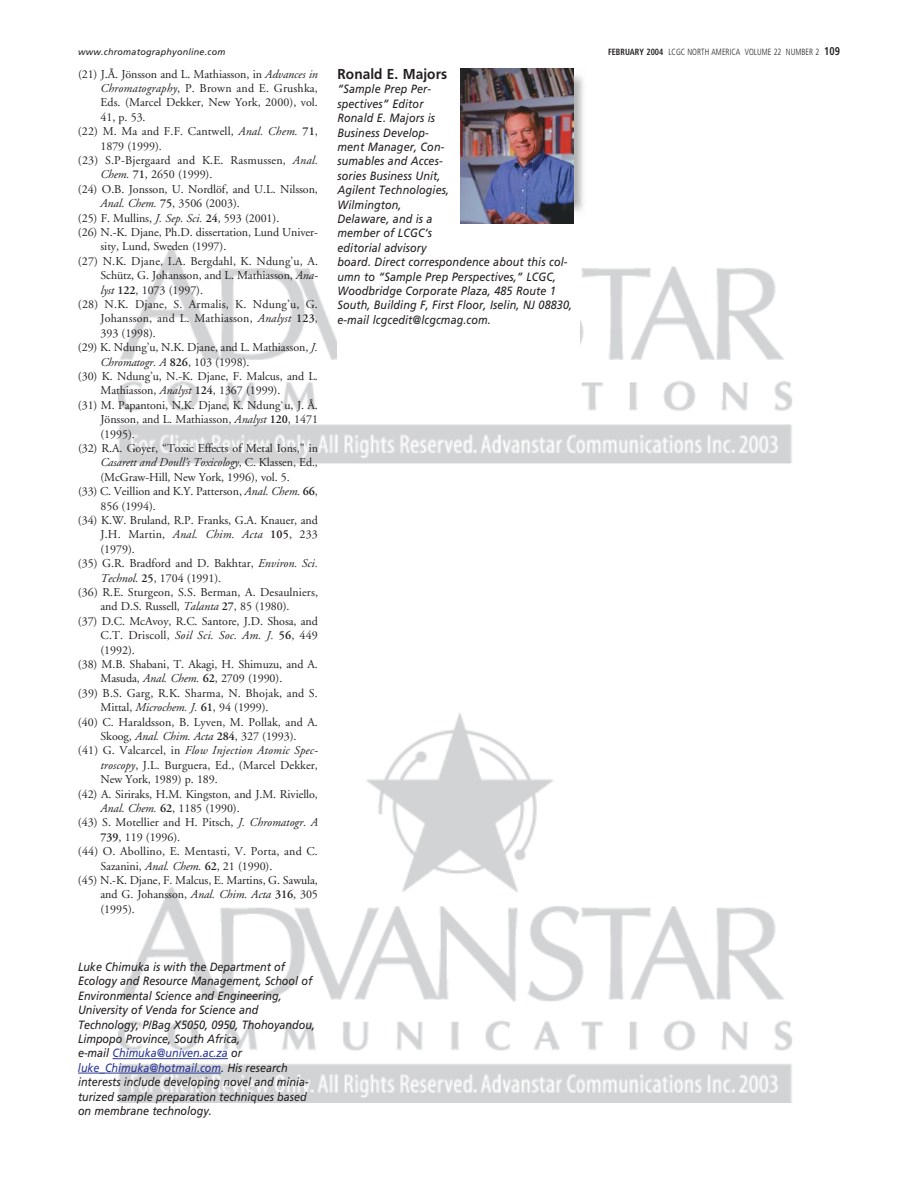
<style>
.page{position:relative;width:918px;height:1188px;background:#fff}
.page>*{position:absolute;margin:0;border:0;box-sizing:border-box;transform-origin:0 0}
.t1{font:700 14.4px "Frutiger";letter-spacing:.005em;color:#231f20;scale:.95 1}
.t2{font:12px "Adobe Garamond";letter-spacing:-.005em;color:#231f20}
.t3{font:italic 12px/14.4px "Frutiger";color:#231f20;scale:.9 1}
.t4{font:12px "Adobe Garamond";letter-spacing:.015em;color:#231f20}
.t5{font:italic 12px "Adobe Garamond";letter-spacing:-.005em;color:#231f20}
.t6{font:italic 12px "Adobe Garamond";letter-spacing:.015em;color:#231f20}
.t7{font:300 condensed 9px "Frutiger";letter-spacing:.005em;color:#231f20;scale:.9 1}
.t8{font:italic 9px "Frutiger";letter-spacing:.025em;color:#231f20}
.s1{font-weight:700}
.s2{font-weight:700;font-size:11.25px}
.s3{font-style:italic}
.s4{font-weight:600}
.s5{font-weight:600;font-style:normal}
.s6{font-style:normal}
.s7{color:#2a3795}
</style>
<div class="page">
<img style="left:118px;top:247px;width:674px;height:855px">
<div style="left:338px;top:68px;width:242px;height:348px;background:#fff"></div>
<img style="left:573px;top:68px;width:11px;height:151px">
<img style="left:460px;top:68px;width:113px;height:156px">
<hr style="left:113px;top:1058px;width:115px;height:1px;background:#2a3795">
<hr style="left:78px;top:1073px;width:143px;height:1px;background:#2a3795">
<p class="t8" style="left:78px;top:48px;width:149px">www.chromatographyonline.com</p>
<p class="t7" style="left:608px;top:48px;width:259px"><span class="s1">FEBRUARY 2004</span> LCGC NORTH AMERICA VOLUME 22 NUMBER 2 <span class="s2">109</span></p>
<p class="t1" style="left:338px;top:68px;width:117px">Ronald E. Majors</p>
<p class="t3" style="left:338px;top:83px;width:262px">“Sample Prep Per-<br>spectives” Editor<br>Ronald E. Majors is<br>Business Develop-<br>ment Manager, Con-<br>sumables and Acces-<br>sories Business Unit,<br>Agilent Technologies,<br>Wilmington,<br>Delaware, and is a<br>member of LCGC’s<br>editorial advisory<br>board. Direct correspondence about this col&shy;umn to “Sample Prep Perspectives,” LCGC,<br>Woodbridge Corporate Plaza, 485 Route 1<br>South, Building F, First Floor, Iselin, NJ 08830, e-mail lcgcedit@lcgcmag.com.</p>
<p class="t2" style="left:78px;top:69px;width:241px">(21) J.Å. Jönsson and L. Mathiasson, in <span class="s3">Advances in</span></p>
<p class="t4" style="left:100px;top:83px;width:219px"><span class="s3">Chromatography</span>, P. Brown and E. Grushka,</p>
<p class="t2" style="left:100px;top:98px;width:219px">Eds. (Marcel Dekker, New York, 2000), vol.</p>
<p class="t2" style="left:100px;top:112px;width:47px">41, p. 53.</p>
<p class="t2" style="left:78px;top:127px;width:241px">(22) M. Ma and F.F. Cantwell, <span class="s3">Anal. Chem.</span> <span class="s4">71</span>,</p>
<p class="t2" style="left:100px;top:141px;width:63px">1879 (1999).</p>
<p class="t4" style="left:78px;top:155px;width:241px">(23) S.P-Bjergaard and K.E. Rasmussen, <span class="s3">Anal.</span></p>
<p class="t2" style="left:100px;top:170px;width:113px"><span class="s3">Chem.</span> <span class="s4">71</span>, 2650 (1999).</p>
<p class="t2" style="left:78px;top:184px;width:241px">(24) O.B. Jonsson, U. Nordlöf, and U.L. Nilsson,</p>
<p class="t2" style="left:100px;top:199px;width:141px"><span class="s3">Anal. Chem.</span> <span class="s4">75</span>, 3506 (2003).</p>
<p class="t2" style="left:78px;top:213px;width:203px">(25) F. Mullins, <span class="s3">J. Sep. Sci.</span> <span class="s4">24</span>, 593 (2001).</p>
<p class="t2" style="left:78px;top:227px;width:241px">(26) N.-K. Djane, Ph.D. dissertation, Lund Univer-</p>
<p class="t2" style="left:100px;top:242px;width:127px">sity, Lund, Sweden (1997).</p>
<p class="t2" style="left:78px;top:256px;width:242px">(27) N.K. Djane, I.A. Bergdahl, K. Ndung’u, A.</p>
<p class="t2" style="left:100px;top:271px;width:219px">Schütz, G. Johansson, and L. Mathiasson, <span class="s3">Ana-</span></p>
<p class="t2" style="left:100px;top:285px;width:104px"><span class="s3">lyst</span> <span class="s4">122</span>, 1073 (1997).</p>
<p class="t4" style="left:78px;top:299px;width:241px">(28) N.K. Djane, S. Armalis, K. Ndung’u, G.</p>
<p class="t4" style="left:100px;top:314px;width:219px">Johansson, and L. Mathiasson, <span class="s3">Analyst</span> <span class="s4">123</span>,</p>
<p class="t2" style="left:100px;top:328px;width:57px">393 (1998).</p>
<p class="t2" style="left:78px;top:343px;width:242px">(29) K. Ndung’u, N.K. Djane, and L. Mathiasson, <span class="s3">J.</span></p>
<p class="t5" style="left:100px;top:357px;width:151px">Chromatogr. A <span class="s5">826</span><span class="s6">, 103 (1998).</span></p>
<p class="t2" style="left:78px;top:371px;width:241px">(30) K. Ndung’u, N.-K. Djane, F. Malcus, and L.</p>
<p class="t2" style="left:100px;top:386px;width:181px">Mathiasson, <span class="s3">Analyst</span> <span class="s4">124</span>, 1367 (1999).</p>
<p class="t2" style="left:78px;top:400px;width:241px">(31) M. Papantoni, N.K. Djane, K. Ndung`u, J. Å.</p>
<p class="t2" style="left:100px;top:415px;width:219px">Jönsson, and L. Mathiasson, <span class="s3">Analyst</span> <span class="s4">120</span>, 1471</p>
<p class="t2" style="left:100px;top:429px;width:36px">(1995).</p>
<p class="t2" style="left:78px;top:443px;width:241px">(32) R.A. Goyer, “Toxic Effects of Metal Ions,” in</p>
<p class="t5" style="left:100px;top:458px;width:219px">Casarett and Doull’s Toxicology<span class="s6">, C. Klassen, Ed.,</span></p>
<p class="t2" style="left:100px;top:472px;width:191px">(McGraw-Hill, New York, 1996), vol. 5.</p>
<p class="t2" style="left:78px;top:487px;width:241px">(33) C. Veillion and K.Y. Patterson, <span class="s3">Anal. Chem.</span> <span class="s4">66</span>,</p>
<p class="t2" style="left:100px;top:501px;width:57px">856 (1994).</p>
<p class="t2" style="left:78px;top:515px;width:241px">(34) K.W. Bruland, R.P. Franks, G.A. Knauer, and</p>
<p class="t4" style="left:100px;top:530px;width:219px">J.H. Martin, <span class="s3">Anal. Chim. Acta</span> <span class="s4">105</span>, 233</p>
<p class="t2" style="left:100px;top:544px;width:36px">(1979).</p>
<p class="t2" style="left:78px;top:559px;width:242px">(35) G.R. Bradford and D. Bakhtar, <span class="s3">Environ. Sci.</span></p>
<p class="t2" style="left:100px;top:573px;width:122px"><span class="s3">Technol.</span> <span class="s4">25</span>, 1704 (1991).</p>
<p class="t2" style="left:78px;top:587px;width:242px">(36) R.E. Sturgeon, S.S. Berman, A. Desaulniers,</p>
<p class="t2" style="left:100px;top:602px;width:191px">and D.S. Russell, <span class="s3">Talanta</span> <span class="s4">27</span>, 85 (1980).</p>
<p class="t2" style="left:78px;top:616px;width:241px">(37) D.C. McAvoy, R.C. Santore, J.D. Shosa, and</p>
<p class="t4" style="left:100px;top:631px;width:219px">C.T. Driscoll, <span class="s3">Soil Sci. Soc. Am. J.</span> <span class="s4">56</span>, 449</p>
<p class="t2" style="left:100px;top:645px;width:36px">(1992).</p>
<p class="t2" style="left:78px;top:659px;width:241px">(38) M.B. Shabani, T. Akagi, H. Shimuzu, and A.</p>
<p class="t2" style="left:100px;top:674px;width:183px">Masuda, <span class="s3">Anal. Chem.</span> <span class="s4">62</span>, 2709 (1990).</p>
<p class="t2" style="left:78px;top:688px;width:242px">(39) B.S. Garg, R.K. Sharma, N. Bhojak, and S.</p>
<p class="t2" style="left:100px;top:703px;width:170px">Mittal, <span class="s3">Microchem. J.</span> <span class="s4">61</span>, 94 (1999).</p>
<p class="t2" style="left:78px;top:717px;width:241px">(40) C. Haraldsson, B. Lyven, M. Pollak, and A.</p>
<p class="t2" style="left:100px;top:731px;width:198px">Skoog, <span class="s3">Anal. Chim. Acta</span> <span class="s4">284</span>, 327 (1993).</p>
<p class="t6" style="left:78px;top:746px;width:242px"><span class="s6">(41) G. Valcarcel, in</span> Flow Injection Atomic Spec-</p>
<p class="t2" style="left:100px;top:760px;width:219px"><span class="s3">troscopy</span>, J.L. Burguera, Ed., (Marcel Dekker,</p>
<p class="t2" style="left:100px;top:775px;width:119px">New York, 1989) p. 189.</p>
<p class="t2" style="left:78px;top:789px;width:241px">(42) A. Siriraks, H.M. Kingston, and J.M. Riviello,</p>
<p class="t2" style="left:100px;top:803px;width:141px"><span class="s3">Anal. Chem.</span> <span class="s4">62</span>, 1185 (1990).</p>
<p class="t2" style="left:78px;top:818px;width:241px">(43) S. Motellier and H. Pitsch, <span class="s3">J. Chromatogr. A</span></p>
<p class="t2" style="left:100px;top:832px;width:81px"><span class="s4">739</span>, 119 (1996).</p>
<p class="t4" style="left:78px;top:847px;width:241px">(44) O. Abollino, E. Mentasti, V. Porta, and C.</p>
<p class="t2" style="left:100px;top:861px;width:173px">Sazanini, <span class="s3">Anal. Chem.</span> <span class="s4">62</span>, 21 (1990).</p>
<p class="t2" style="left:78px;top:875px;width:241px">(45) N.-K. Djane, F. Malcus, E. Martins, G. Sawula,</p>
<p class="t2" style="left:100px;top:890px;width:219px">and G. Johansson, <span class="s3">Anal. Chim. Acta</span> <span class="s4">316</span>, 305</p>
<p class="t2" style="left:100px;top:904px;width:36px">(1995).</p>
<p class="t3" style="left:78px;top:961px;width:265px">Luke Chimuka is with the Department of Ecology and Resource Management, School of Environmental Science and Engineering, University of Venda for Science and Technology, P/Bag X5050, 0950, Thohoyandou, Limpopo Province, South Africa,<br>e-mail <span class="s7">Chimuka@univen.ac.za</span> or <span class="s7">luke_Chimuka@hotmail.com</span>. His research interests include developing novel and minia&shy;turized sample preparation techniques based on membrane technology.</p>
</div>
